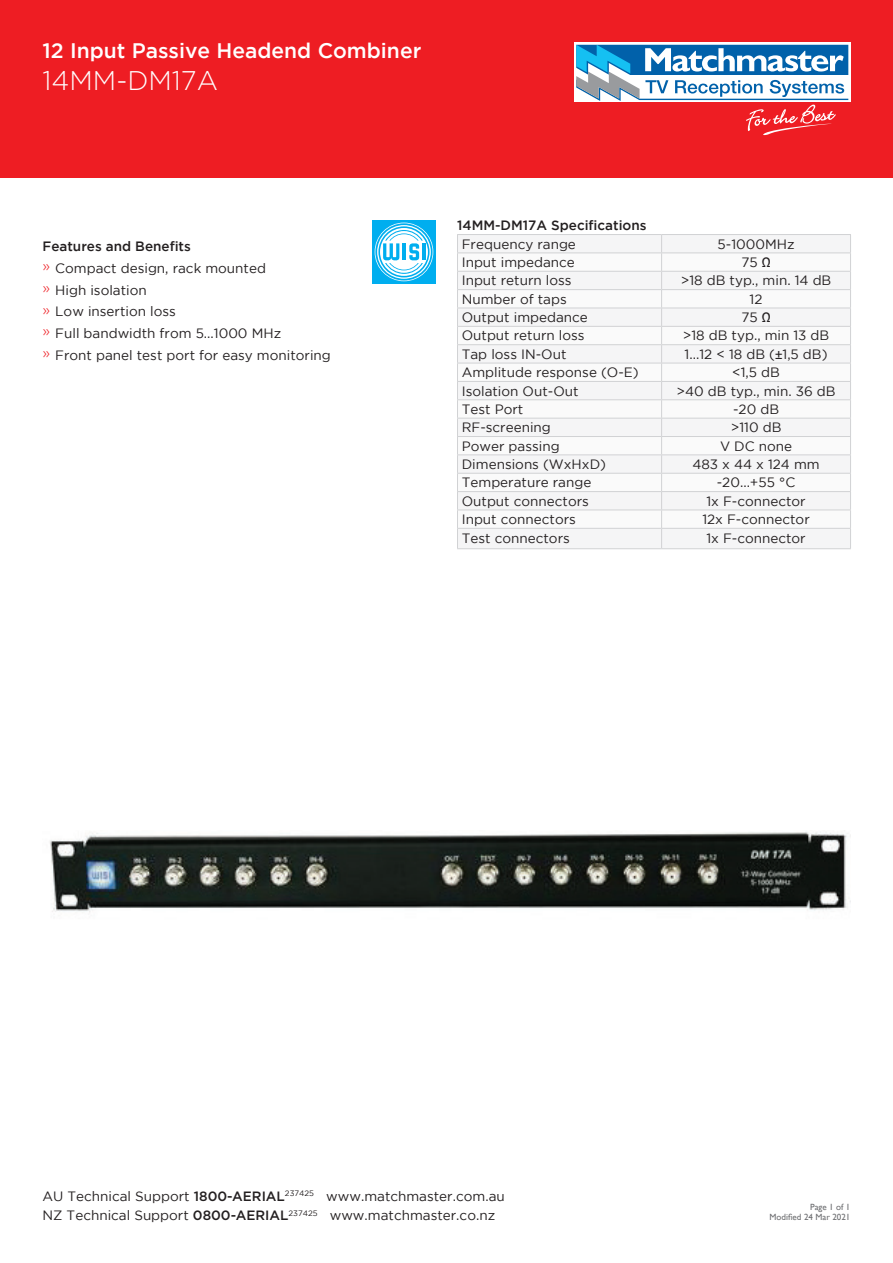
<style>
.page{position:relative;width:893px;height:1263px;background:#fff}
.page>*{position:absolute;margin:0;border:0;box-sizing:border-box;transform-origin:0 0}
.t1{font:300 27px "Gotham";color:#fff}
.t2{font:500 21px "Gotham";color:#fff}
.t3{font:13.5px/21.8px "Gotham";color:#231f20}
.t4{font:500 13.5px "Gotham";color:#231f20}
.t5{font:9px/10.8px "Gill Sans";color:#6c6d70;text-align:right}
.s1{font-weight:500}
.s2{font-weight:300;font-size:15px;color:#ee1d23}
.s3{font-family:"Arial"}
</style>
<div class="page">
<div style="left:0;top:0;width:893px;height:178px;background:#ee1d23"></div>
<svg style="left:574px;top:43px;width:276px;height:59px"></svg>
<svg style="left:576px;top:45px;width:272px;height:90px"></svg>
<div style="left:372px;top:220px;width:64px;height:64px;background:#00aeef"></div>
<svg style="left:375px;top:223px;width:58px;height:58px"></svg>
<svg style="left:458px;top:253px;width:392px;height:275px"></svg>
<hr style="left:457px;top:252px;width:205px;height:1px;background:#d1d2d4">
<hr style="left:662px;top:252px;width:189px;height:1px;background:#d1d2d4">
<hr style="left:457px;top:271px;width:205px;height:1px;background:#d1d2d4">
<hr style="left:662px;top:271px;width:189px;height:1px;background:#d1d2d4">
<hr style="left:457px;top:289px;width:205px;height:1px;background:#d1d2d4">
<hr style="left:662px;top:289px;width:189px;height:1px;background:#d1d2d4">
<hr style="left:457px;top:308px;width:205px;height:1px;background:#d1d2d4">
<hr style="left:662px;top:308px;width:189px;height:1px;background:#d1d2d4">
<hr style="left:457px;top:326px;width:205px;height:1px;background:#d1d2d4">
<hr style="left:662px;top:326px;width:189px;height:1px;background:#d1d2d4">
<hr style="left:457px;top:344px;width:205px;height:1px;background:#d1d2d4">
<hr style="left:662px;top:344px;width:189px;height:1px;background:#d1d2d4">
<hr style="left:457px;top:363px;width:205px;height:1px;background:#d1d2d4">
<hr style="left:662px;top:363px;width:189px;height:1px;background:#d1d2d4">
<hr style="left:457px;top:381px;width:205px;height:1px;background:#d1d2d4">
<hr style="left:662px;top:381px;width:189px;height:1px;background:#d1d2d4">
<hr style="left:457px;top:399px;width:205px;height:1px;background:#d1d2d4">
<hr style="left:662px;top:399px;width:189px;height:1px;background:#d1d2d4">
<hr style="left:457px;top:418px;width:205px;height:1px;background:#d1d2d4">
<hr style="left:662px;top:418px;width:189px;height:1px;background:#d1d2d4">
<hr style="left:457px;top:436px;width:205px;height:1px;background:#d1d2d4">
<hr style="left:662px;top:436px;width:189px;height:1px;background:#d1d2d4">
<hr style="left:457px;top:454px;width:205px;height:1px;background:#d1d2d4">
<hr style="left:662px;top:454px;width:189px;height:1px;background:#d1d2d4">
<hr style="left:457px;top:473px;width:205px;height:1px;background:#d1d2d4">
<hr style="left:662px;top:473px;width:189px;height:1px;background:#d1d2d4">
<hr style="left:457px;top:491px;width:205px;height:1px;background:#d1d2d4">
<hr style="left:662px;top:491px;width:189px;height:1px;background:#d1d2d4">
<hr style="left:457px;top:510px;width:205px;height:1px;background:#d1d2d4">
<hr style="left:662px;top:510px;width:189px;height:1px;background:#d1d2d4">
<hr style="left:457px;top:528px;width:205px;height:1px;background:#d1d2d4">
<hr style="left:662px;top:528px;width:189px;height:1px;background:#d1d2d4">
<hr style="left:457px;top:548px;width:205px;height:1px;background:#d1d2d4">
<hr style="left:662px;top:548px;width:189px;height:1px;background:#d1d2d4">
<hr style="left:457px;top:234px;width:205px;height:1px;background:#d1d2d4">
<hr style="left:662px;top:234px;width:189px;height:1px;background:#d1d2d4">
<svg style="left:457px;top:235px;width:1px;height:313px"></svg>
<svg style="left:661px;top:235px;width:1px;height:313px"></svg>
<svg style="left:850px;top:235px;width:1px;height:313px"></svg>
<img style="left:50px;top:831px;width:798px;height:82px">
<svg style="left:762px;top:257px;width:8px;height:10px"></svg>
<svg style="left:762px;top:312px;width:8px;height:10px"></svg>
<h2 class="t2" style="left:43px;top:38px;width:380px">12 Input Passive Headend Combiner</h2>
<h1 class="t1" style="left:43px;top:64px;width:177px">14MM-DM17A</h1>
<p class="t3" style="left:43px;top:235px;width:290px"><span class="s1">Features and Benefits<br></span><span class="s2">»</span> Compact design, rack mounted<br><span class="s2">»</span> High isolation<br><span class="s2">»</span> Low insertion loss<br><span class="s2">»</span> Full bandwidth from 5...1000 MHz<br><span class="s2">»</span> Front panel test port for easy monitoring</p>
<p class="t4" style="left:457px;top:217px;width:191px">14MM-DM17A Specifications</p>
<p class="t3" style="left:462px;top:233px;width:116px">Frequency range</p>
<p class="t3" style="left:717px;top:233px;width:79px">5-1000MHz</p>
<p class="t3" style="left:462px;top:251px;width:115px">Input impedance</p>
<p class="t3" style="left:741px;top:251px;width:18px">75</p>
<p class="t3" style="left:462px;top:269px;width:111px">Input return loss</p>
<p class="t3" style="left:681px;top:269px;width:152px">&gt;18 dB typ., min. 14 dB</p>
<p class="t3" style="left:462px;top:288px;width:106px">Number of taps</p>
<p class="t3" style="left:750px;top:288px;width:14px">12</p>
<p class="t3" style="left:462px;top:306px;width:128px">Output impedance</p>
<p class="t3" style="left:741px;top:306px;width:18px">75</p>
<p class="t3" style="left:462px;top:325px;width:124px">Output return loss</p>
<p class="t3" style="left:683px;top:325px;width:148px">&gt;18 dB typ., min 13 dB</p>
<p class="t3" style="left:462px;top:343px;width:106px">Tap loss IN-Out</p>
<p class="t3" style="left:685px;top:343px;width:144px">1...12 &lt; 18 dB (<span class="s3">±</span>1,5 dB)</p>
<p class="t3" style="left:462px;top:361px;width:179px">Amplitude response (O-E)</p>
<p class="t3" style="left:732px;top:361px;width:49px">&lt;1,5 dB</p>
<p class="t3" style="left:462px;top:380px;width:118px">Isolation Out-Out</p>
<p class="t3" style="left:676px;top:380px;width:161px">&gt;40 dB typ., min. 36 dB</p>
<p class="t3" style="left:462px;top:398px;width:63px">Test Port</p>
<p class="t3" style="left:733px;top:398px;width:48px">-20 dB</p>
<p class="t3" style="left:462px;top:416px;width:91px">RF-screening</p>
<p class="t3" style="left:731px;top:416px;width:52px">&gt;110 dB</p>
<p class="t3" style="left:462px;top:435px;width:99px">Power passing</p>
<p class="t3" style="left:720px;top:435px;width:74px">V DC none</p>
<p class="t3" style="left:462px;top:453px;width:146px">Dimensions (WxHxD)</p>
<p class="t3" style="left:692px;top:453px;width:129px">483 x 44 x 124 mm</p>
<p class="t3" style="left:462px;top:471px;width:131px">Temperature range</p>
<p class="t3" style="left:717px;top:471px;width:80px">-20...+55 °C</p>
<p class="t3" style="left:462px;top:490px;width:129px">Output connectors</p>
<p class="t3" style="left:706px;top:490px;width:101px">1x F-connector</p>
<p class="t3" style="left:462px;top:508px;width:116px">Input connectors</p>
<p class="t3" style="left:702px;top:508px;width:109px">12x F-connector</p>
<p class="t3" style="left:462px;top:528px;width:110px">Test connectors</p>
<p class="t3" style="left:706px;top:528px;width:101px">1x F-connector</p>
<p class="t3" style="left:43px;top:1186px;width:464px;line-height:19.5px">AU Technical Support <span class="s1">1800-AERIAL</span><sup>237425</sup> www.matchmaster.com.au<br>NZ Technical Support <span class="s1">0800-AERIAL</span><sup>237425</sup> www.matchmaster.co.nz</p>
<p class="t5" style="left:770px;top:1201px;width:82px">Page 1 of 1<br>Modified 24 Mar 2021</p>
</div>
